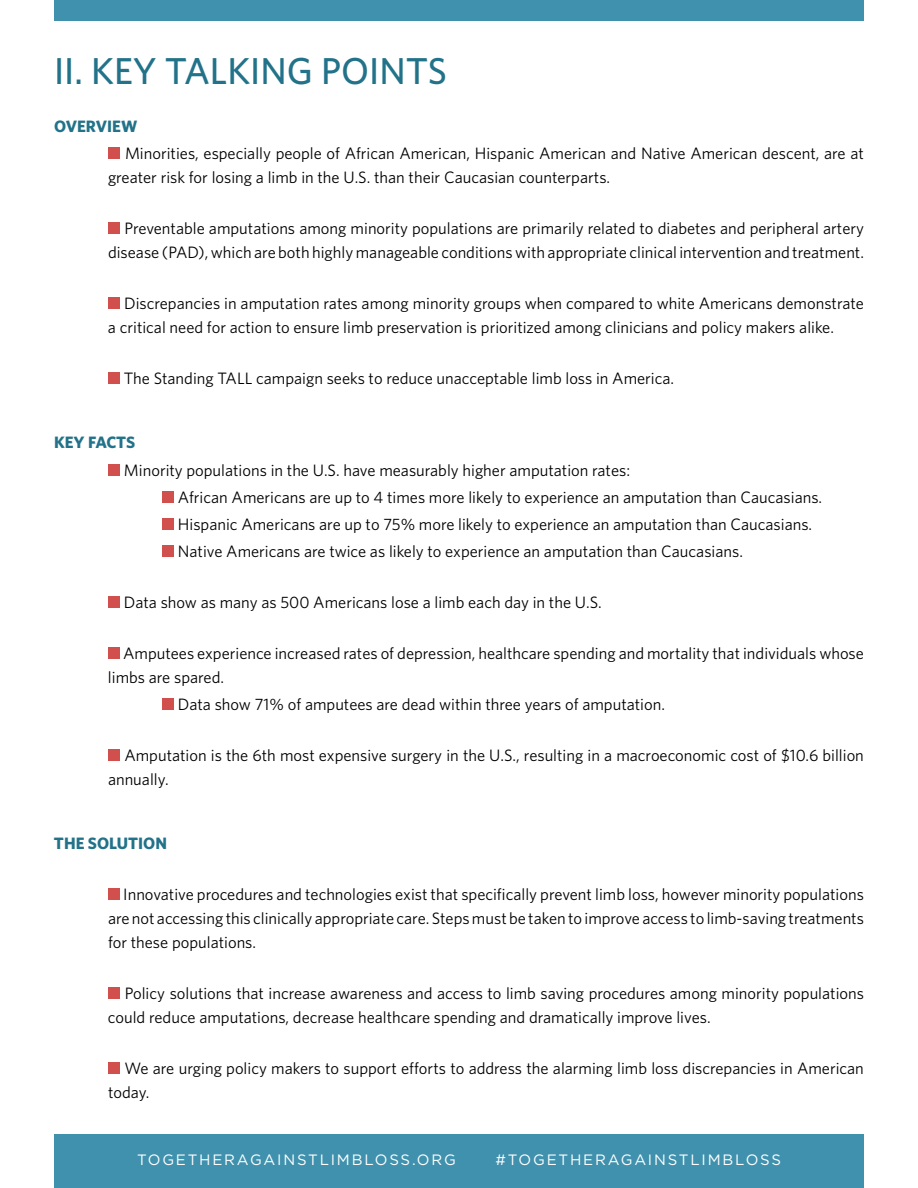
<style>
.page{position:relative;width:918px;height:1188px;background:#fff}
.page>*{position:absolute;margin:0;border:0;box-sizing:border-box;transform-origin:0 0}
.t1{font:500 37.5px "Whitney HTF";color:#227289}
.t2{font:16.5px/24px "Whitney HTF";color:#000}
.t3{font:700 16.5px "Whitney HTF";color:#227289}
.t4{font:15px "Gotham HTF";letter-spacing:.12em;color:#fff}
</style>
<div class="page">
<div style="left:108px;top:147px;width:12px;height:12px;background:#d14f4d"></div>
<div style="left:108px;top:222px;width:12px;height:12px;background:#d14f4d"></div>
<div style="left:108px;top:297px;width:12px;height:12px;background:#d14f4d"></div>
<div style="left:108px;top:372px;width:12px;height:12px;background:#d14f4d"></div>
<div style="left:108px;top:464px;width:12px;height:12px;background:#d14f4d"></div>
<div style="left:162px;top:491px;width:12px;height:11px;background:#d14f4d"></div>
<div style="left:162px;top:518px;width:12px;height:12px;background:#d14f4d"></div>
<div style="left:162px;top:545px;width:12px;height:11px;background:#d14f4d"></div>
<div style="left:108px;top:596px;width:12px;height:12px;background:#d14f4d"></div>
<div style="left:108px;top:647px;width:12px;height:11px;background:#d14f4d"></div>
<div style="left:162px;top:698px;width:12px;height:12px;background:#d14f4d"></div>
<div style="left:108px;top:749px;width:12px;height:11px;background:#d14f4d"></div>
<div style="left:108px;top:888px;width:12px;height:12px;background:#d14f4d"></div>
<div style="left:108px;top:987px;width:12px;height:12px;background:#d14f4d"></div>
<div style="left:108px;top:1062px;width:12px;height:12px;background:#d14f4d"></div>
<div style="left:54px;top:0;width:810px;height:20px;background:#4091ad"></div>
<div style="left:54px;top:1134px;width:810px;height:54px;background:#4091ad"></div>
<h1 class="t1" style="left:54px;top:48px;width:395px">II. KEY TALKING POINTS</h1>
<p class="t3" style="left:54px;top:116px;width:85px">OVERVIEW</p>
<p class="t2" style="left:108px;top:141px;width:757px;text-indent:17px">Minorities, especially people of African American, Hispanic American and Native American descent, are at greater risk for losing a limb in the U.S. than their Caucasian counterparts.</p>
<p class="t2" style="left:108px;top:216px;width:758px;text-align:right">Preventable amputations among minority populations are primarily related to diabetes and peripheral artery disease (PAD), which are both highly manageable conditions with appropriate clinical intervention and treatment.</p>
<p class="t2" style="left:108px;top:291px;width:758px;text-indent:16px">Discrepancies in amputation rates among minority groups when compared to white Americans demonstrate a critical need for action to ensure limb preservation is prioritized among clinicians and policy makers alike.</p>
<p class="t2" style="left:124px;top:366px;width:552px">The Standing TALL campaign seeks to reduce unacceptable limb loss in America.</p>
<p class="t3" style="left:54px;top:433px;width:83px">KEY FACTS</p>
<p class="t2" style="left:178px;top:456px;width:646px;line-height:27px;text-indent:-54px">Minority populations in the U.S. have measurably higher amputation rates:<br>African Americans are up to 4 times more likely to experience an amputation than Caucasians.<br>Hispanic Americans are up to 75% more likely to experience an amputation than Caucasians.<br>Native Americans are twice as likely to experience an amputation than Caucasians.</p>
<p class="t2" style="left:124px;top:589px;width:479px">Data show as many as 500 Americans lose a limb each day in the U.S.</p>
<p class="t2" style="left:108px;top:640px;width:757px;text-indent:15px">Amputees experience increased rates of depression, healthcare spending and mortality that individuals whose limbs are spared.</p>
<p class="t2" style="left:178px;top:691px;width:489px">Data show 71% of amputees are dead within three years of amputation.</p>
<p class="t2" style="left:108px;top:742px;width:757px;text-indent:16px">Amputation is the 6th most expensive surgery in the U.S., resulting in a macroeconomic cost of $10.6 billion annually.</p>
<p class="t3" style="left:54px;top:833px;width:115px">THE SOLUTION</p>
<p class="t2" style="left:108px;top:882px;width:757px;text-align:justify;text-indent:15px">Innovative procedures and technologies exist that specifically prevent limb loss, however minority populations are not accessing this clinically appropriate care. Steps must be taken to improve access to limb-saving treatments for these populations.</p>
<p class="t2" style="left:108px;top:981px;width:758px;text-indent:17px">Policy solutions that increase awareness and access to limb saving procedures among minority populations could reduce amputations, decrease healthcare spending and dramatically improve lives.</p>
<p class="t2" style="left:108px;top:1056px;width:757px;text-indent:17px">We are urging policy makers to support efforts to address the alarming limb loss discrepancies in American today.</p>
<p class="t4" style="left:137px;top:1151px;width:320px">TOGETHERAGAINSTLIMBLOSS.ORG</p>
<p class="t4" style="left:495px;top:1151px;width:287px">#TOGETHERAGAINSTLIMBLOSS</p>
</div>
